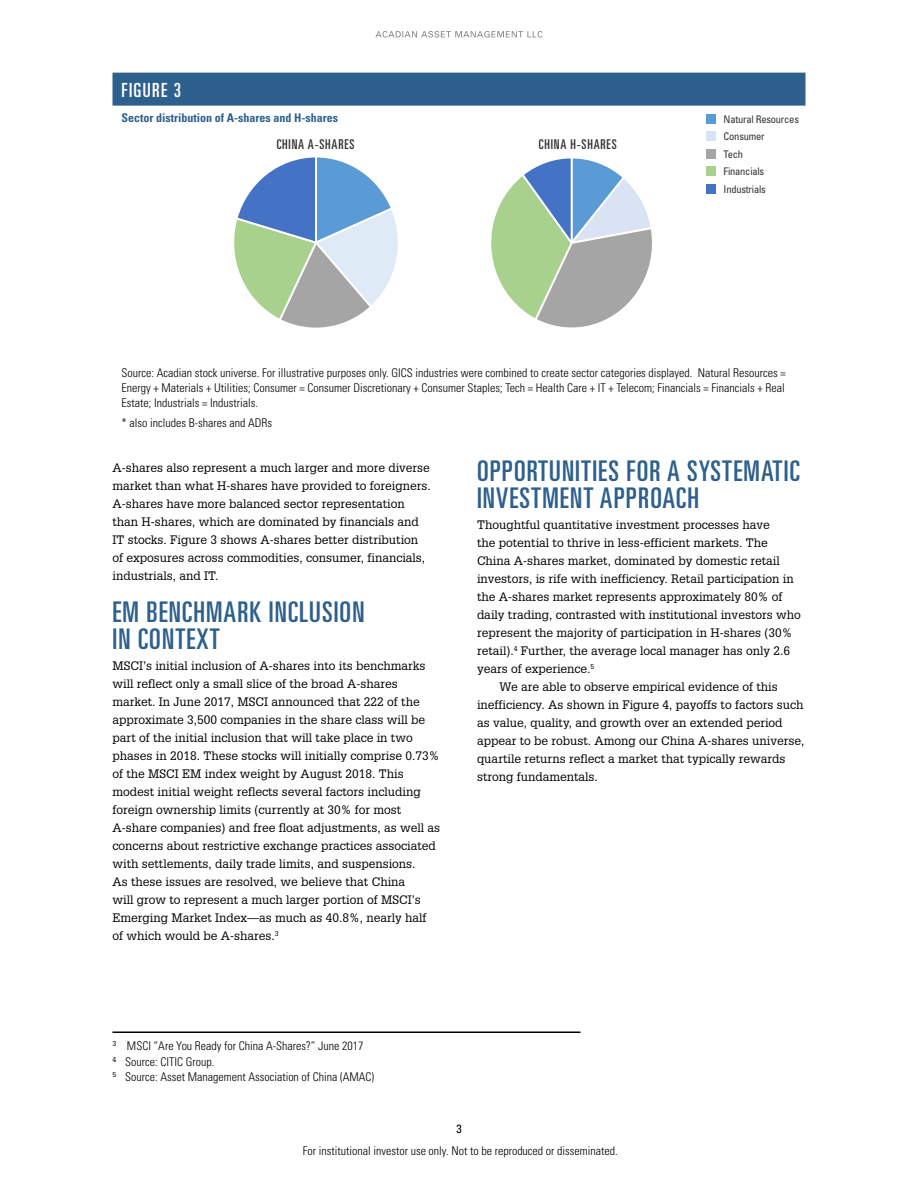
<style>
.page{position:relative;width:918px;height:1188px;background:#fff}
.page>*{position:absolute;margin:0;border:0;box-sizing:border-box;transform-origin:0 0}
.t1{font:ultra-condensed 28.5px/27px "Univers LT Std";letter-spacing:.04em;color:#2d608c}
.chart-header{font:ultra-condensed 19.5px "Univers LT Std";letter-spacing:.07em;color:#fff}
.t2{font:ultra-condensed 13.5px "Univers LT Std";letter-spacing:.06em;color:#333}
.body-first{font:12px/18px "Glypha LT Std";color:#000}
.chart-disclosure{font:300 condensed 12px/15px "Univers LT Std";color:#000;text-align:justify}
.body{font:12px/18px "Glypha LT Std";color:#000}
.footnote_next_paragr{font:300 condensed 12px "Univers LT Std";color:#000}
.footnote_first{font:300 condensed 12px "Univers LT Std";color:#000}
.chart-description{font:700 condensed 12px "Univers LT Std";color:#2d608c}
.t3{font:condensed 12px "Univers LT Std";color:#000}
.t4{font:condensed 10.5px "Univers LT Std";letter-spacing:-.02em;color:#333}
</style>
<div class="page">
<svg style="left:375px;top:31px;width:168px;height:7px"></svg>
<div style="left:112px;top:73px;width:694px;height:33px;background:#2d608c"></div>
<svg style="left:234px;top:157px;width:164px;height:171px"></svg>
<svg style="left:491px;top:158px;width:161px;height:170px"></svg>
<hr style="left:112px;top:1032px;width:468px;height:1px;background:#000">
<div style="left:706px;top:114px;width:9px;height:10px;background:#5b9bd5"></div>
<div style="left:706px;top:131px;width:9px;height:10px;background:#dae3f3"></div>
<div style="left:706px;top:149px;width:9px;height:10px;background:#a5a5a5"></div>
<div style="left:706px;top:166px;width:9px;height:10px;background:#a9d18e"></div>
<div style="left:706px;top:184px;width:9px;height:10px;background:#4472c4"></div>
<p class="chart-header" style="left:122px;top:79px;width:61px">FIGURE 3</p>
<p class="chart-description" style="left:122px;top:110px;width:218px">Sector distribution of A-shares and H-shares</p>
<p class="t2" style="left:277px;top:136px;width:79px">CHINA A-SHARES</p>
<p class="t2" style="left:539px;top:136px;width:79px">CHINA H-SHARES</p>
<p class="t4" style="left:724px;top:112px;width:77px">Natural Resources</p>
<p class="t4" style="left:724px;top:130px;width:43px">Consumer</p>
<p class="t4" style="left:724px;top:147px;width:21px">Tech</p>
<p class="t4" style="left:724px;top:165px;width:42px">Financials</p>
<p class="t4" style="left:724px;top:182px;width:44px">Industrials</p>
<p class="chart-disclosure" style="left:122px;top:365px;width:666px">Source: Acadian stock universe. For illustrative purposes only. GICS industries were combined to create sector categories displayed. Natural Resources = Energy + Materials + Utilities; Consumer = Consumer Discretionary + Consumer Staples; Tech = Health Care + IT + Telecom; Financials = Financials + Real Estate; Industrials = Industrials.</p>
<p class="chart-disclosure" style="left:122px;top:415px;width:152px">* also includes B-shares and ADRs</p>
<p class="body-first" style="left:112px;top:458px;width:320px">A-shares also represent a much larger and more diverse market than what H-shares have provided to foreigners.<br>A-shares have more balanced sector representation than H-shares, which are dominated by financials and IT stocks. Figure 3 shows A-shares better distribution of exposures across commodities, consumer, financials, industrials, and IT.</p>
<h1 class="t1" style="left:112px;top:598px;width:254px">EM BENCHMARK INCLUSION<br>IN CONTEXT</h1>
<p class="body-first" style="left:112px;top:656px;width:329px">MSCI’s initial inclusion of A-shares into its benchmarks will reflect only a small slice of the broad A-shares market. In June 2017, MSCI announced that 222 of the approximate 3,500 companies in the share class will be part of the initial inclusion that will take place in two phases in 2018. These stocks will initially comprise 0.73% of the MSCI EM index weight by August 2018. This modest initial weight reflects several factors including foreign ownership limits (currently at 30% for most A-share companies) and free float adjustments, as well as concerns about restrictive exchange practices associated with settlements, daily trade limits, and suspensions.<br>As these issues are resolved, we believe that China<br>will grow to represent a much larger portion of MSCI’s Emerging Market Index—as much as 40.8%, nearly half of which would be A-shares.<sup>3</sup></p>
<h1 class="t1" style="left:477px;top:457px;width:324px">OPPORTUNITIES FOR A SYSTEMATIC<br>INVESTMENT APPROACH</h1>
<p class="body-first" style="left:477px;top:515px;width:325px">Thoughtful quantitative investment processes have<br>the potential to thrive in less-efficient markets. The China A-shares market, dominated by domestic retail investors, is rife with inefficiency. Retail participation in the A-shares market represents approximately 80% of daily trading, contrasted with institutional investors who represent the majority of participation in H-shares (30% retail).<sup>4</sup> Further, the average local manager has only 2.6 years of experience.<sup>5</sup></p>
<p class="body" style="left:477px;top:677px;width:329px;text-indent:22px">We are able to observe empirical evidence of this inefficiency. As shown in Figure 4, payoffs to factors such as value, quality, and growth over an extended period appear to be robust. Among our China A-shares universe, quartile returns reflect a market that typically rewards strong fundamentals.</p>
<p class="footnote_first" style="left:112px;top:1038px;width:253px"><sup>3</sup> MSCI “Are You Ready for China A-Shares?” June 2017</p>
<p class="footnote_next_paragr" style="left:112px;top:1055px;width:103px"><sup>4</sup> Source: CITIC Group.</p>
<p class="footnote_next_paragr" style="left:112px;top:1070px;width:263px"><sup>5</sup> Source: Asset Management Association of China (AMAC)</p>
<p class="t3" style="left:456px;top:1121px;width:7px">3</p>
<p class="chart-disclosure" style="left:303px;top:1143px;width:317px">For institutional investor use only. Not to be reproduced or disseminated.</p>
</div>
